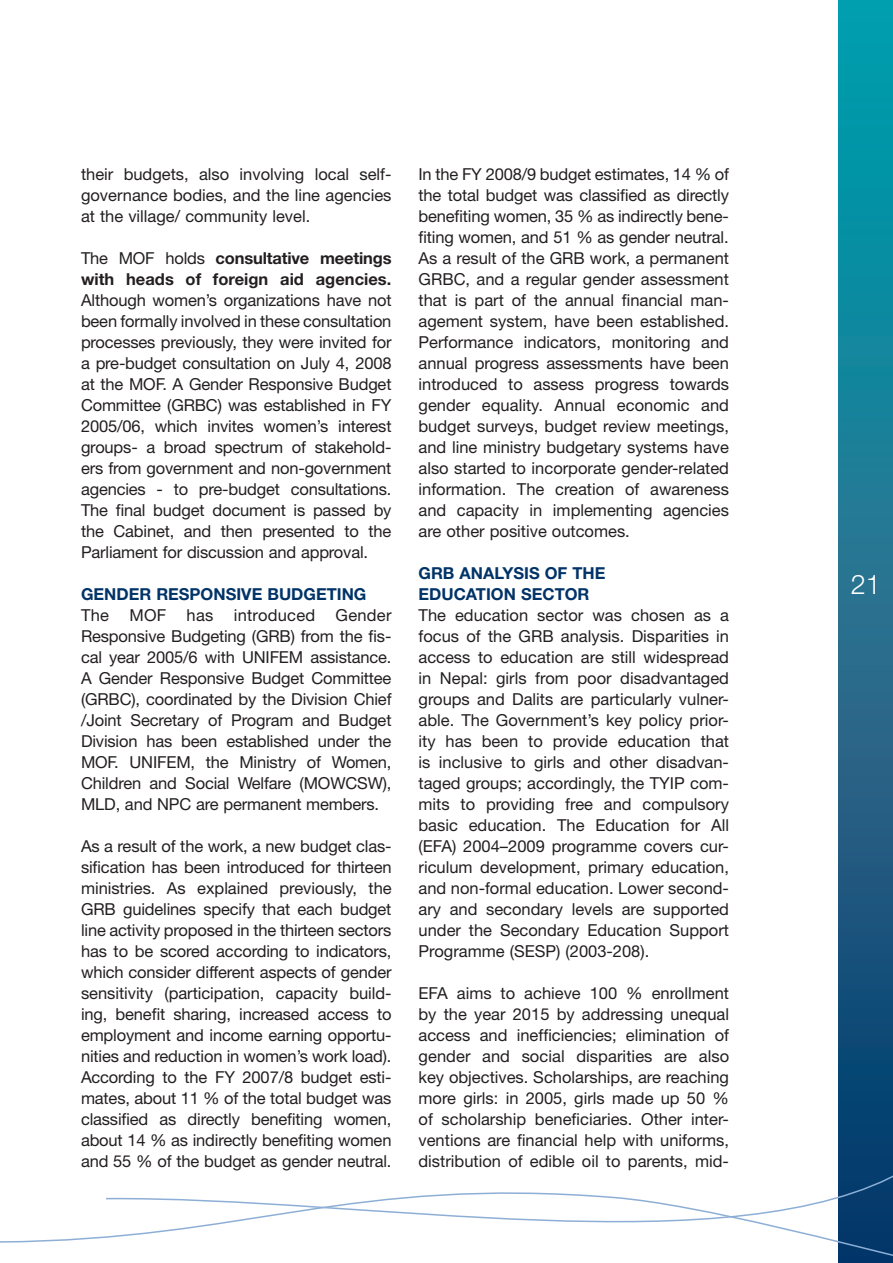
<style>
.page{position:relative;width:893px;height:1263px;background:#fff}
.page>*{position:absolute;margin:0;border:0;box-sizing:border-box;transform-origin:0 0}
.t1{font:300 27px "Helvetica Neue";color:#fff}
.t2{font:16.5px/21px "Helvetica Neue";color:#231f20;text-align:justify}
.t3{font:700 16.5px/21px "Helvetica Neue";color:#231f20}
.t4{font:700 16.5px/21px "Helvetica Neue";color:#003367}
.s1{font-weight:400}
</style>
<div class="page">
<svg style="left:839px;top:0;width:54px;height:1167px;background:#15718f"></svg>
<svg style="left:104px;top:1167px;width:789px;height:96px"></svg>
<p class="t2" style="left:81px;top:163px;width:312px">their budgets, also involving local self&shy;governance bodies, and the line agencies at the village/ community level.</p>
<p class="t3" style="left:81px;top:247px;width:312px"><span class="s1">The MOF holds</span> consultative meetings with heads of foreign aid agencies.</p>
<p class="t2" style="left:81px;top:289px;width:312px">Although women’s organizations have not been formally involved in these consultation processes previously, they were invited for a pre-budget consultation on July 4, 2008 at the MOF. A Gender Responsive Budget Committee (GRBC) was established in FY 2005/06, which invites women’s interest groups- a broad spectrum of stakehold&shy;ers from government and non-government agencies - to pre-budget consultations.<br>The final budget document is passed by the Cabinet, and then presented to the Parliament for discussion and approval.</p>
<p class="t4" style="left:81px;top:583px;width:287px">GENDER RESPONSIVE BUDGETING</p>
<p class="t2" style="left:81px;top:604px;width:312px">The MOF has introduced Gender Responsive Budgeting (GRB) from the fis&shy;cal year 2005/6 with UNIFEM assistance.<br>A Gender Responsive Budget Committee (GRBC), coordinated by the Division Chief /Joint Secretary of Program and Budget Division has been established under the MOF. UNIFEM, the Ministry of Women, Children and Social Welfare (MOWCSW), MLD, and NPC are permanent members.</p>
<p class="t2" style="left:81px;top:835px;width:312px">As a result of the work, a new budget clas&shy;sification has been introduced for thirteen ministries. As explained previously, the GRB guidelines specify that each budget line activity proposed in the thirteen sectors has to be scored according to indicators, which consider different aspects of gender sensitivity (participation, capacity build&shy;ing, benefit sharing, increased access to employment and income earning opportu&shy;nities and reduction in women’s work load).<br>According to the FY 2007/8 budget esti&shy;mates, about 11 % of the total budget was classified as directly benefiting women, about 14 % as indirectly benefiting women and 55 % of the budget as gender neutral.</p>
<p class="t2" style="left:419px;top:163px;width:312px">In the FY 2008/9 budget estimates, 14 % of the total budget was classified as directly benefiting women, 35 % as indirectly bene&shy;fiting women, and 51 % as gender neutral.<br>As a result of the GRB work, a permanent GRBC, and a regular gender assessment that is part of the annual financial man&shy;agement system, have been established.<br>Performance indicators, monitoring and annual progress assessments have been introduced to assess progress towards gender equality. Annual economic and budget surveys, budget review meetings, and line ministry budgetary systems have also started to incorporate gender-related information. The creation of awareness and capacity in implementing agencies are other positive outcomes.</p>
<p class="t4" style="left:418px;top:562px;width:188px">GRB ANALYSIS OF THE<br>EDUCATION SECTOR</p>
<p class="t2" style="left:418px;top:604px;width:312px">The education sector was chosen as a focus of the GRB analysis. Disparities in access to education are still widespread in Nepal: girls from poor disadvantaged groups and Dalits are particularly vulner&shy;able. The Government’s key policy prior&shy;ity has been to provide education that is inclusive to girls and other disadvan&shy;taged groups; accordingly, the TYIP com&shy;mits to providing free and compulsory basic education. The Education for All (EFA) 2004–2009 programme covers cur&shy;riculum development, primary education, and non-formal education. Lower second&shy;ary and secondary levels are supported under the Secondary Education Support Programme (SESP) (2003-208).</p>
<p class="t2" style="left:419px;top:982px;width:312px">EFA aims to achieve 100 % enrollment by the year 2015 by addressing unequal access and inefficiencies; elimination of gender and social disparities are also key objectives. Scholarships, are reaching more girls: in 2005, girls made up 50 % of scholarship beneficiaries. Other inter&shy;ventions are financial help with uniforms, distribution of edible oil to parents, mid-</p>
<h1 class="t1" style="left:851px;top:568px;width:32px">21</h1>
</div>
